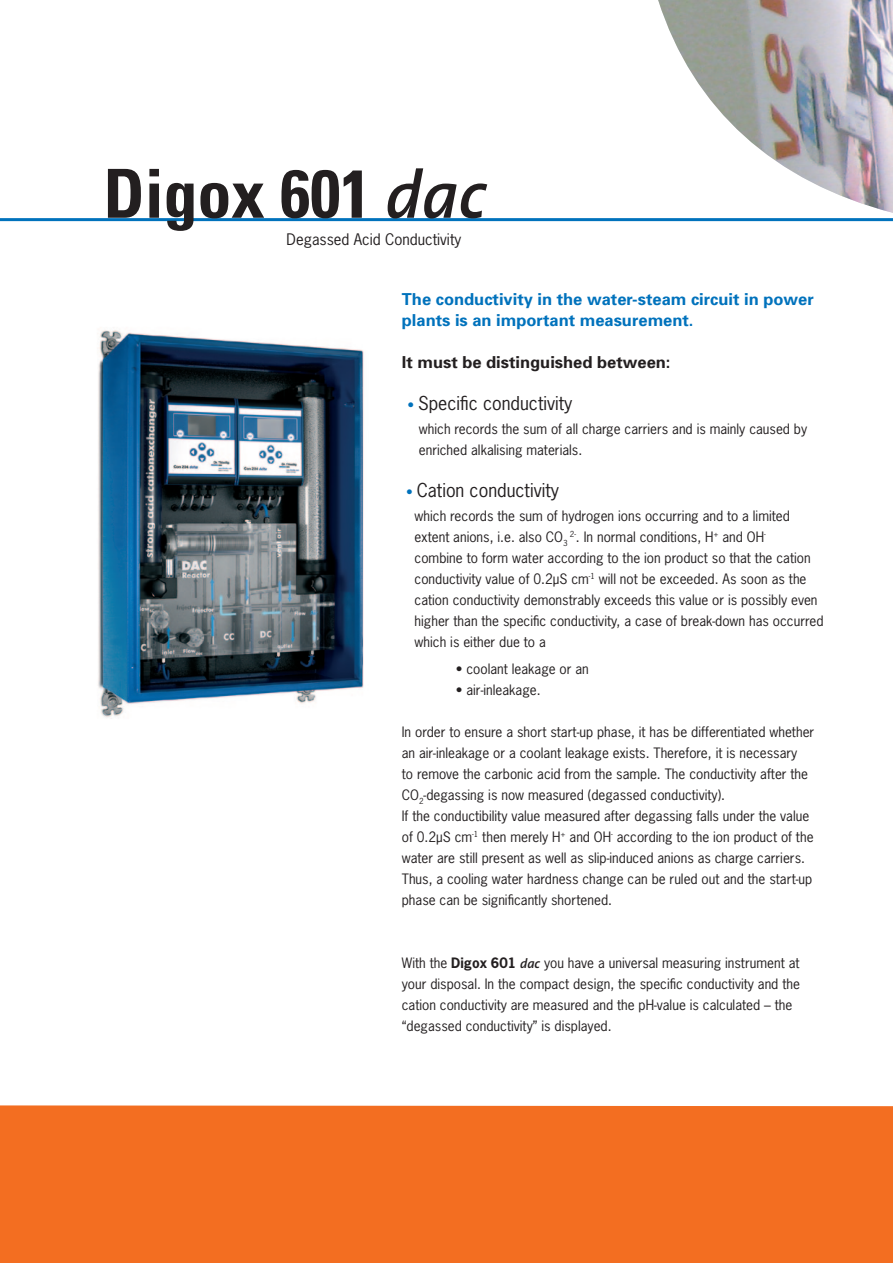
<style>
.page{position:relative;width:893px;height:1263px;background:#fff}
.page>*{position:absolute;margin:0;border:0;box-sizing:border-box;transform-origin:0 0}
.t1{font:700 condensed 67.65px "Univers";color:#231f20}
.t2{font:18px "News Gothic";color:#231f20}
.t3{font:700 16.5px/21px "Univers";color:#0072bc}
.t4{font:700 16.5px "Univers";color:#231f20}
.t5{font:15px "News Gothic";color:#231f20}
.t6{font:13.5px/21px "News Gothic";color:#231f20}
.s1{font-family:"The Sans";font-weight:600;font-style:italic;font-stretch:normal}
.s2{font-size:13.5px;color:#0072bc}
.s3{font-weight:700}
.s4{font-family:"The Sans";font-weight:600;font-style:italic}
</style>
<div class="page">
<div style="left:0;top:1105px;width:893px;height:158px;background:#f36e21"></div>
<hr style="left:0;top:218px;width:893px;height:3px;background:#0072bc">
<svg style="left:638px;top:218px;width:255px;height:4px"></svg>
<img style="left:658px;top:0;width:235px;height:213px">
<img style="left:98px;top:330px;width:266px;height:389px">
<h1 class="t1" style="left:103px;top:152px;width:384px">Digox 601 <span class="s1">dac</span></h1>
<p class="t5" style="left:287px;top:230px;width:176px">Degassed Acid Conductivity</p>
<p class="t3" style="left:402px;top:288px;width:413px">The conductivity in the water-steam circuit in power plants is an important measurement.</p>
<p class="t4" style="left:402px;top:351px;width:270px">It must be distinguished between:</p>
<h2 class="t2" style="left:407px;top:391px;width:166px"><span class="s2">•</span> Specific conductivity</h2>
<p class="t6" style="left:419px;top:418px;width:390px">which records the sum of all charge carriers and is mainly caused by enriched alkalising materials.</p>
<h2 class="t2" style="left:406px;top:478px;width:154px"><span class="s2">•</span> Cation conductivity</h2>
<p class="t6" style="left:415px;top:505px;width:410px">which records the sum of hydrogen ions occurring and to a limited extent anions, i.e. also CO<sub>3</sub> <sup>2-</sup>. In normal conditions, H<sup>+</sup> and OH<sup>-<br></sup>combine to form water according to the ion product so that the cation conductivity value of 0.2µS cm<sup>-1</sup> will not be exceeded. As soon as the cation conductivity demonstrably exceeds this value or is possibly even higher than the specific conductivity, a case of break-down has occurred which is either due to a</p>
<p class="t6" style="left:456px;top:658px;width:134px">• coolant leakage or an</p>
<p class="t6" style="left:456px;top:679px;width:86px">• air-inleakage.</p>
<p class="t6" style="left:402px;top:721px;width:414px">In order to ensure a short start-up phase, it has be differentiated whether an air-inleakage or a coolant leakage exists. Therefore, it is necessary<br>to remove the carbonic acid from the sample. The conductivity after the CO<sub>2</sub>-degassing is now measured (degassed conductivity).<br>If the conductibility value measured after degassing falls under the value of 0.2µS cm<sup>-1</sup> then merely H<sup>+</sup> and OH<sup>-</sup> according to the ion product of the water are still present as well as slip-induced anions as charge carriers.<br>Thus, a cooling water hardness change can be ruled out and the start-up phase can be significantly shortened.</p>
<p class="t6" style="left:402px;top:952px;width:400px">With the <span class="s3">Digox 601</span> <span class="s4">dac</span> you have a universal measuring instrument at your disposal. In the compact design, the specific conductivity and the cation conductivity are measured and the pH-value is calculated – the “degassed conductivity” is displayed.</p>
</div>
